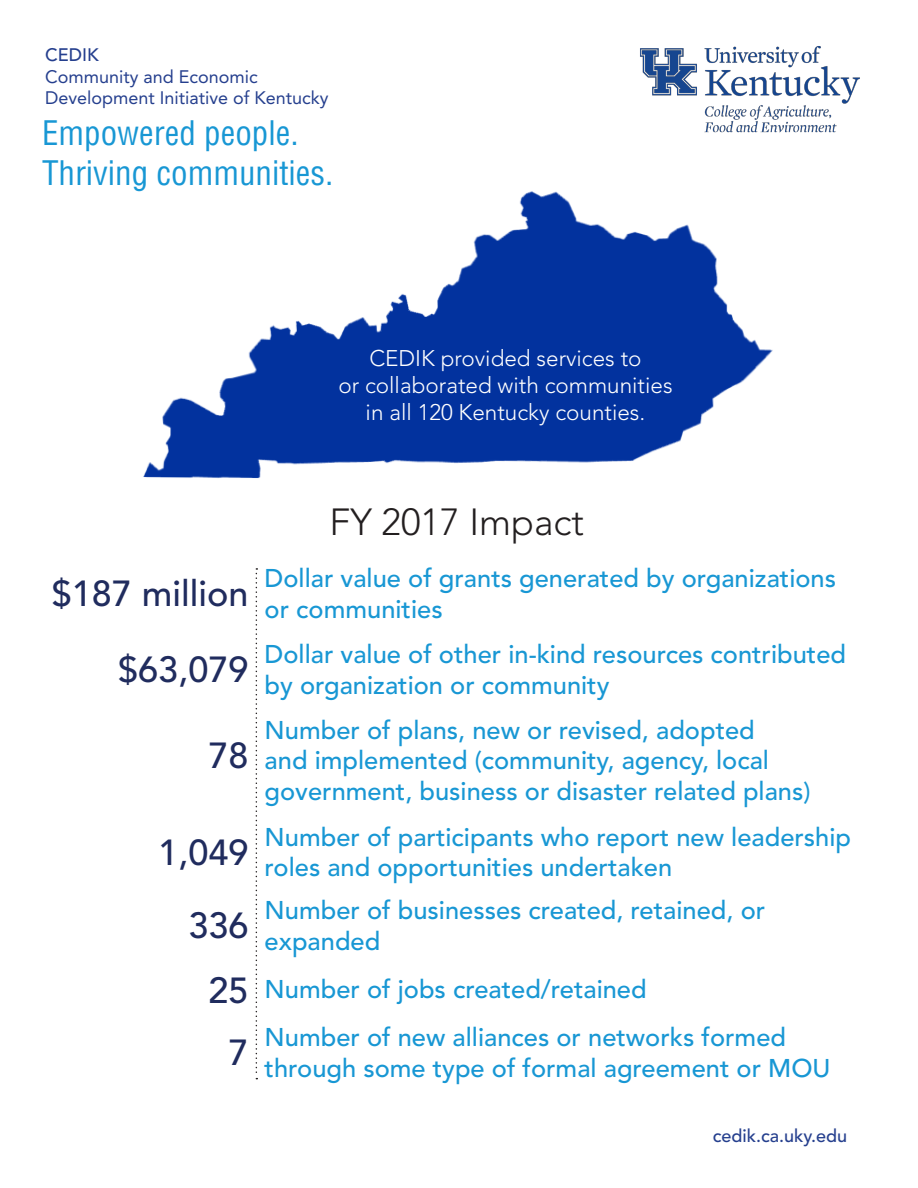
<style>
.page{position:relative;width:918px;height:1188px;background:#fff}
.page>*{position:absolute;margin:0;border:0;box-sizing:border-box;transform-origin:0 0}
.t1{font:300 37.5px "Avenir LT Std";color:#231f20}
.t2{font:500 36px "Avenir LT Std";color:#202c5e}
.t3{font:condensed 33px/39.6px "Helvetica";color:#1897d4}
.t4{font:500 25.5px/30.6px "Avenir LT Std";color:#1897d4}
.t5{font:300 22.5px/27px "Avenir LT Std";color:#fff;text-align:center}
.t6{font:18px/21.6px "Avenir LT Std";color:#253f8e}
.t7{font:500 18px "Avenir LT Std";color:#253f8e}
</style>
<div class="page">
<img style="left:143px;top:191px;width:630px;height:288px">
<svg style="left:256px;top:568px;width:1px;height:511px"></svg>
<img style="left:640px;top:46px;width:220px;height:87px">
<p class="t7" style="left:45px;top:45px;width:55px">CEDIK</p>
<p class="t6" style="left:45px;top:66px;width:285px">Community and Economic<br>Development Initiative of Kentucky</p>
<p class="t3" style="left:42px;top:113px;width:293px">Empowered people.<br>Thriving communities.</p>
<p class="t5" style="left:338px;top:345px;width:336px">CEDIK provided services to<br>or collaborated with communities in all 120 Kentucky counties.</p>
<p class="t1" style="left:330px;top:500px;width:256px">FY 2017 Impact</p>
<p class="t2" style="left:52px;top:573px;width:198px">$187 million</p>
<p class="t4" style="left:265px;top:564px;width:573px">Dollar value of grants generated by organizations or communities</p>
<p class="t2" style="left:118px;top:649px;width:132px">$63,079</p>
<p class="t4" style="left:265px;top:640px;width:583px">Dollar value of other in-kind resources contributed by organization or community</p>
<p class="t2" style="left:208px;top:735px;width:42px">78</p>
<p class="t2" style="left:158px;top:831px;width:92px">1,049</p>
<p class="t2" style="left:188px;top:905px;width:62px">336</p>
<p class="t4" style="left:265px;top:715px;width:547px">Number of plans, new or revised, adopted<br>and implemented (community, agency, local government, business or disaster related plans)</p>
<p class="t4" style="left:265px;top:822px;width:588px">Number of participants who report new leadership roles and opportunities undertaken</p>
<p class="t4" style="left:265px;top:896px;width:502px">Number of businesses created, retained, or expanded</p>
<p class="t2" style="left:208px;top:969px;width:42px">25</p>
<p class="t4" style="left:265px;top:975px;width:384px">Number of jobs created/retained</p>
<p class="t2" style="left:228px;top:1032px;width:22px">7</p>
<p class="t4" style="left:265px;top:1022px;width:567px">Number of new alliances or networks formed through some type of formal agreement or MOU</p>
<p class="t7" style="left:713px;top:1125px;width:136px">cedik.ca.uky.edu</p>
</div>
